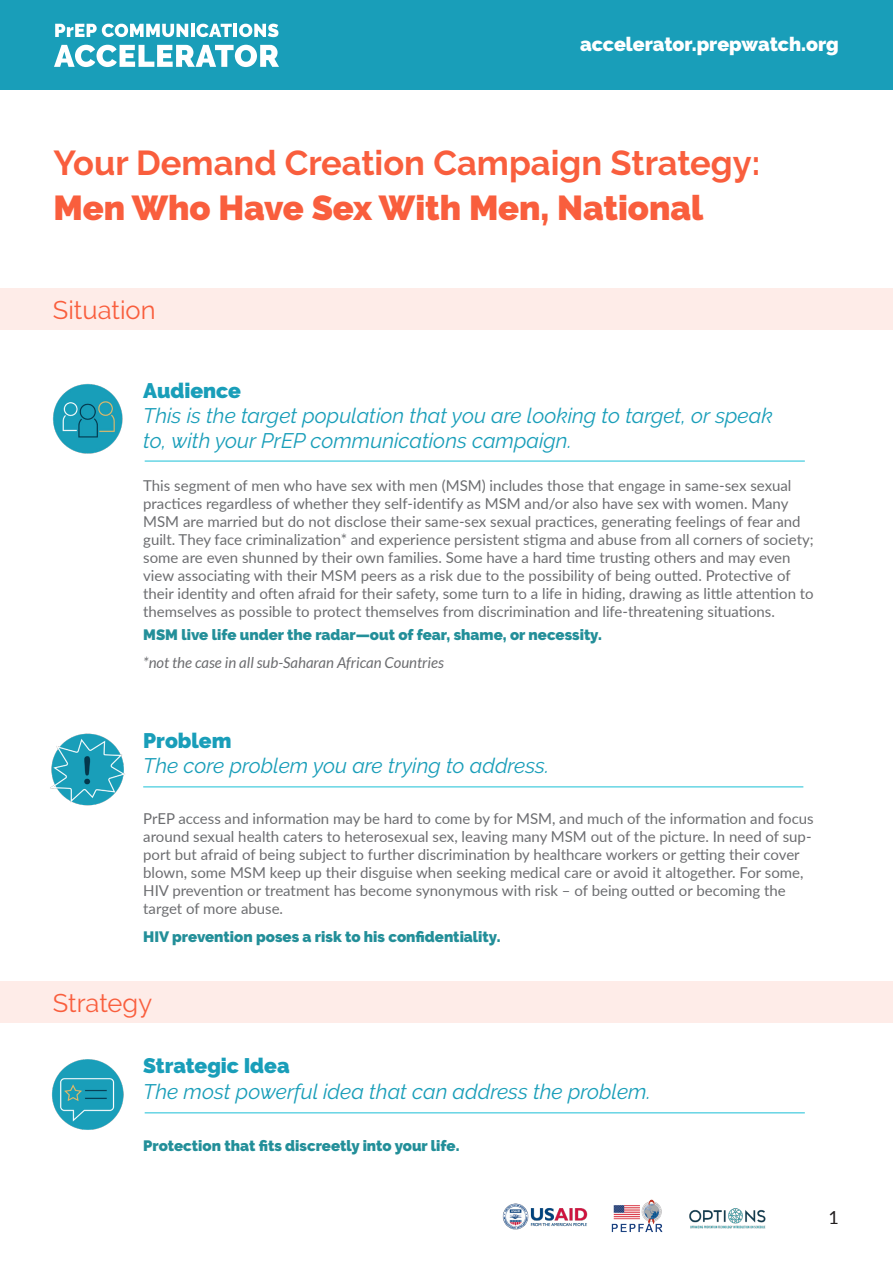
<style>
.page{position:relative;width:893px;height:1263px;background:#fff}
.page>*{position:absolute;margin:0;border:0;box-sizing:border-box;transform-origin:0 0}
.t1{font:700 34.5px/45px "Raleway";color:#f95e3d}
.t2{font:25.5px "Raleway";color:#f95e3d}
.t3{font:italic 21px/25.2px "Raleway";color:#199eb9}
.t4{font:900 19.5px "Raleway";color:#fff}
.t5{font:18px "Lato";color:#231f20}
.Body{font:15px/18px "Lato";color:#6c6d70}
.Emphasized_Text{font:900 15px "Raleway";color:#238f99}
.Emphasized_Text-2{font:italic 15px "Lato";color:#6c6d70}
.s1{font-weight:900}
.s2{font-weight:900;font-style:normal}
</style>
<div class="page">
<img style="left:694px;top:1208px;width:72px;height:21px">
<img style="left:611px;top:1199px;width:83px;height:33px">
<img style="left:502px;top:1203px;width:86px;height:27px">
<div style="left:0;top:981px;width:893px;height:42px;background:#feece8"></div>
<div style="left:0;top:288px;width:893px;height:42px;background:#feece8"></div>
<div style="left:0;top:0;width:893px;height:90px;background:#199eb9"></div>
<svg style="left:55px;top:24px;width:223px;height:13px"></svg>
<svg style="left:54px;top:45px;width:225px;height:22px"></svg>
<hr style="left:145px;top:1112px;width:660px;height:1px;background:#67d5e4">
<hr style="left:143px;top:786px;width:660px;height:2px;background:#67d5e4">
<hr style="left:145px;top:460px;width:660px;height:2px;background:#67d5e4">
<img style="left:53px;top:383px;width:70px;height:71px">
<img style="left:50px;top:733px;width:75px;height:73px">
<img style="left:52px;top:1059px;width:72px;height:71px">
<h2 class="t4" style="left:580px;top:33px;width:260px">accelerator.prepwatch.org</h2>
<h1 class="t1" style="left:54px;top:141px;width:708px">Your Demand Creation Campaign Strategy:<br><span class="s1">Men Who Have Sex With Men, National</span></h1>
<h1 class="t2" style="left:53px;top:295px;width:104px">Situation</h1>
<h2 class="t3" style="left:143px;top:378px;width:631px"><span class="s2">Audience<br></span>This is the target population that you are looking to target, or speak</h2>
<h2 class="t3" style="left:143px;top:428px;width:430px">to, with your PrEP communications campaign.</h2>
<p class="Body" style="left:143px;top:476px;width:650px">This segment of men who have sex with men (MSM) includes those that engage in same-sex sexual</p>
<p class="Body" style="left:143px;top:494px;width:672px">practices regardless of whether they self-identify as MSM and/or also have sex with women. Many MSM are married but do not disclose their same-sex sexual practices, generating feelings of fear and guilt. They face criminalization* and experience persistent stigma and abuse from all corners of society; some are even shunned by their own families. Some have a hard time trusting others and may even view associating with their MSM peers as a risk due to the possibility of being outted. Protective of their identity and often afraid for their safety, some turn to a life in hiding, drawing as little attention to themselves as possible to protect themselves from discrimination and life-threatening situations.</p>
<p class="Emphasized_Text" style="left:143px;top:626px;width:460px">MSM live life under the radar—out of fear, shame, or necessity.</p>
<p class="Emphasized_Text-2" style="left:143px;top:655px;width:302px">*not the case in all sub-Saharan African Countries</p>
<h2 class="t3" style="left:143px;top:728px;width:407px"><span class="s2">Problem<br></span>The core problem you are trying to address.</h2>
<p class="Body" style="left:143px;top:808px;width:672px">PrEP access and information may be hard to come by for MSM, and much of the information and focus</p>
<p class="Body" style="left:143px;top:844px;width:658px">port but afraid of being subject to further discrimination by healthcare workers or getting their cover</p>
<p class="Body" style="left:143px;top:826px;width:670px">around sexual health caters to heterosexual sex, leaving many MSM out of the picture In. need of sup-</p>
<p class="Body" style="left:143px;top:862px;width:662px">blown, some MSM keep up their disguise when seeking medical care or avoid it altogether. For some,<br>HIV prevention or treatment has become synonymous with risk – of being outted or becoming the target of more abuse.</p>
<p class="Emphasized_Text" style="left:143px;top:928px;width:359px">HIV prevention poses a risk to his confidentiality.</p>
<h1 class="t2" style="left:53px;top:988px;width:101px">Strategy</h1>
<h2 class="t3" style="left:143px;top:1053px;width:509px"><span class="s2">Strategic Idea<br></span>The most powerful idea that can address the problem.</h2>
<p class="Emphasized_Text" style="left:143px;top:1137px;width:318px">Protection that fits discreetly into your life.</p>
<p class="t5" style="left:828px;top:1205px;width:12px">1</p>
</div>
